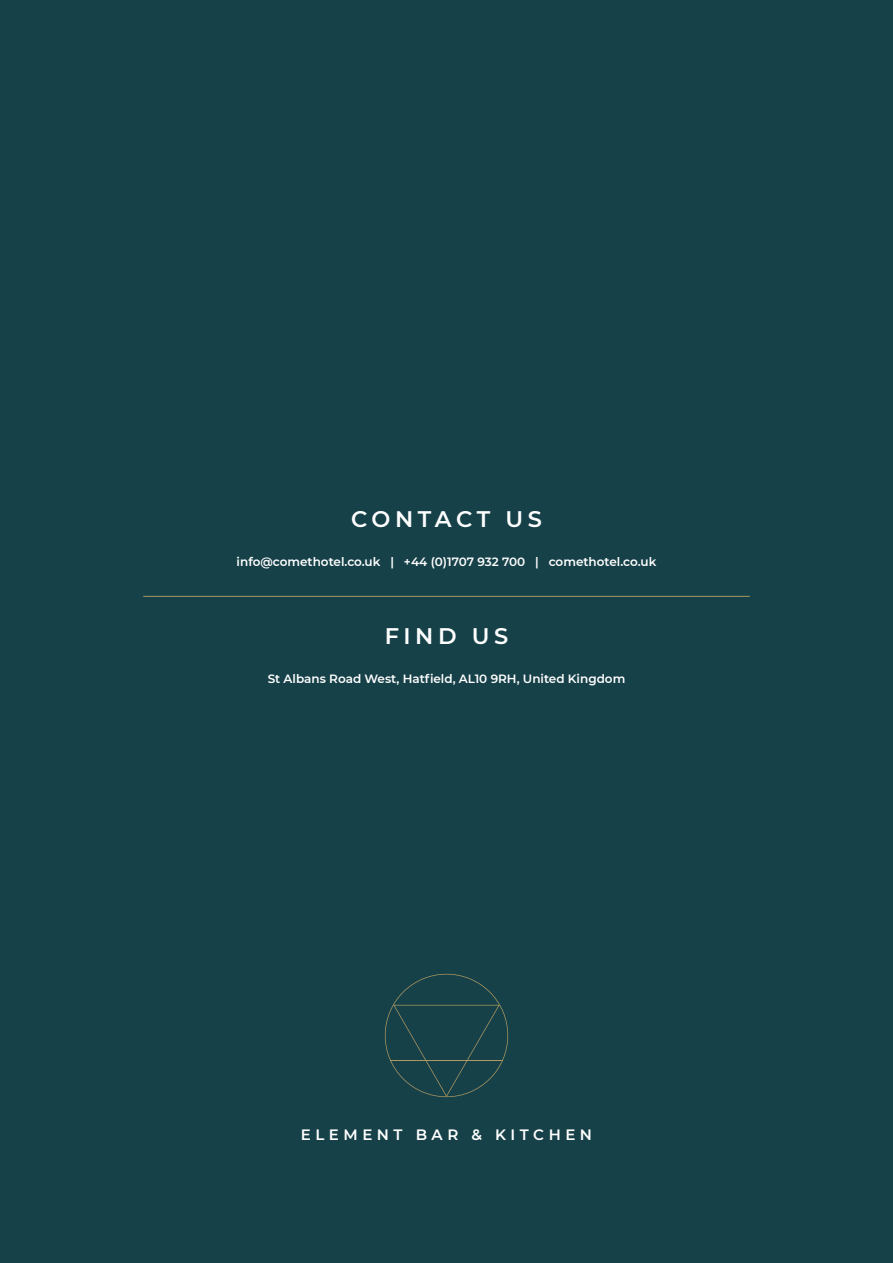
<style>
.page{position:relative;width:893px;height:1263px;background:#174149}
.page>*{position:absolute;margin:0;border:0;box-sizing:border-box;transform-origin:0 0}
.t1{font:600 22.5px "Montserrat";letter-spacing:.2em;color:#fff}
.t2{font:600 15px "Montserrat";letter-spacing:.3em;color:#fff}
.t3{font:600 12px "Montserrat";color:#fff}
</style>
<div class="page">
<hr style="left:143px;top:596px;width:607px;height:1px;background:#ad9961">
<svg style="left:385px;top:974px;width:123px;height:123px"></svg>
<hr style="left:391px;top:1060px;width:112px;height:1px;background:#ad9961">
<h1 class="t1" style="left:351px;top:503px;width:192px">CONTACT US</h1>
<p class="t3" style="left:237px;top:553px;width:421px">info@comethotel.co.uk | +44 (0)1707 932 700 | comethotel.co.uk</p>
<h1 class="t1" style="left:385px;top:620px;width:125px">FIND US</h1>
<p class="t3" style="left:268px;top:670px;width:359px">St Albans Road West, Hatfield, AL10 9RH, United Kingdom</p>
<p class="t2" style="left:301px;top:1124px;width:293px">ELEMENT BAR &amp; KITCHEN</p>
</div>
